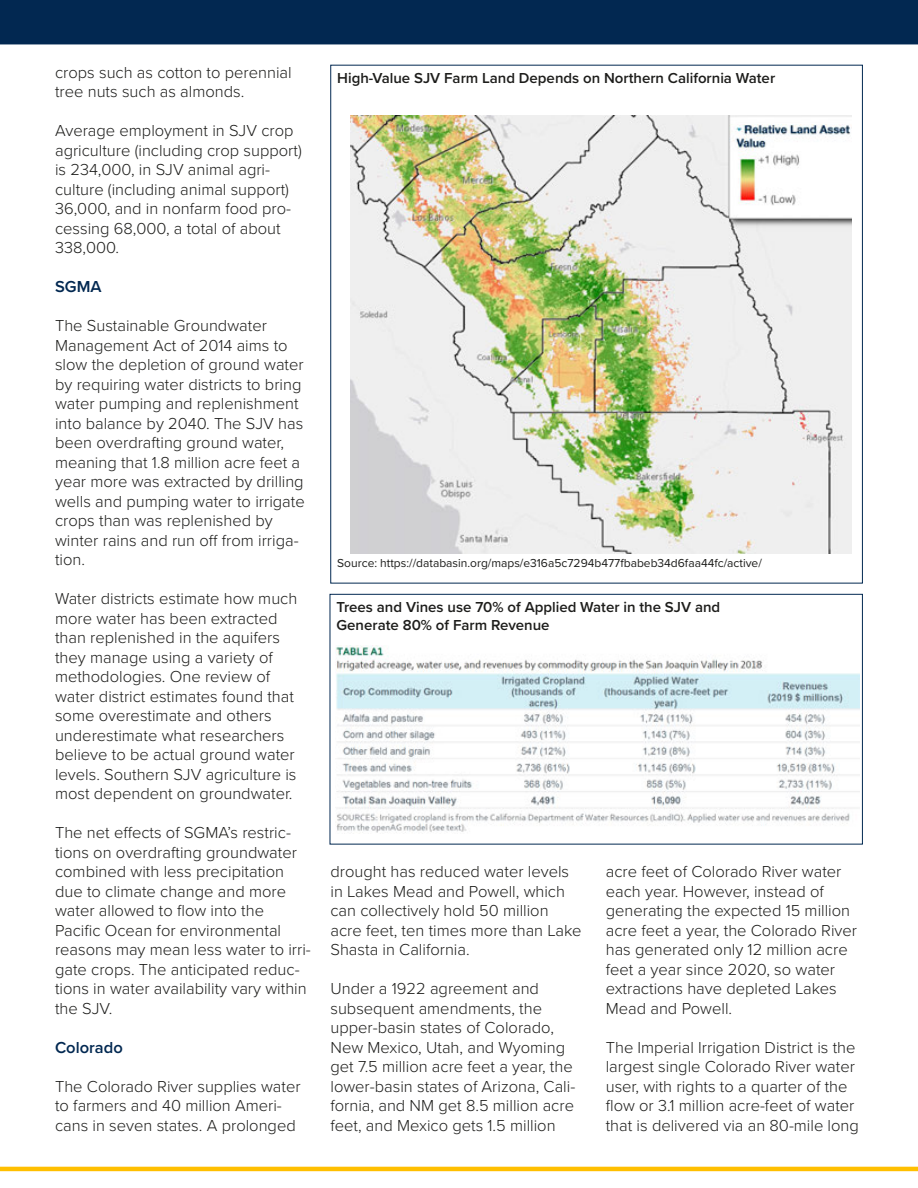
<style>
.page{position:relative;width:918px;height:1188px;background:#fff}
.page>*{position:absolute;margin:0;border:0;box-sizing:border-box;transform-origin:0 0}
.Body_Text{font:300 16.5px/19.5px "Proxima Nova";color:#1d1d1b}
.Body_Text-2{font:600 16.5px "Proxima Nova";color:#022851}
.Article_Body__Palati{font:600 15px/18px "Proxima Nova";color:#1d1d1b}
.Article_Body__Palati-2{font:12px "Proxima Nova";color:#1d1d1b}
</style>
<div class="page">
<hr style="left:0;top:1167px;width:918px;height:4px;background:#ffbf00">
<div style="left:0;top:0;width:918px;height:44px;background:#022851"></div>
<img style="left:351px;top:116px;width:500px;height:438px">
<img style="left:335px;top:646px;width:525px;height:187px">
<div style="left:330px;top:594px;width:533px;height:250px;border:1px solid #022851"></div>
<p class="Body_Text" style="left:55px;top:62px;width:238px">crops such as cotton to perennial tree nuts such as almonds.</p>
<p class="Body_Text" style="left:55px;top:120px;width:248px">Average employment in SJV crop agriculture (including crop support) is 234,000, in SJV animal agri&shy;culture (including animal support)<br>36,000, and in nonfarm food pro&shy;cessing 68,000, a total of about<br>338,000.</p>
<p class="Body_Text-2" style="left:55px;top:275px;width:48px">SGMA</p>
<p class="Body_Text" style="left:55px;top:315px;width:251px">The Sustainable Groundwater<br>Management Act of 2014 aims to slow the depletion of ground water by requiring water districts to bring water pumping and replenishment into balance by 2040. The SJV has been overdrafting ground water, meaning that 1.8 million acre feet a year more was extracted by drilling wells and pumping water to irrigate crops than was replenished by winter rains and run off from irriga&shy;tion.</p>
<p class="Body_Text" style="left:55px;top:588px;width:244px">Water districts estimate how much more water has been extracted than replenished in the aquifers they manage using a variety of methodologies. One review of water district estimates found that some overestimate and others underestimate what researchers believe to be actual ground water levels. Southern SJV agriculture is most dependent on groundwater.</p>
<p class="Body_Text" style="left:55px;top:822px;width:257px">The net effects of SGMA’s restric&shy;tions on overdrafting groundwater combined with less precipitation due to climate change and more water allowed to flow into the<br>Pacific Ocean for environmental reasons may mean less water to irri&shy;gate crops. The anticipated reduc&shy;tions in water availability vary within the SJV.</p>
<p class="Body_Text-2" style="left:55px;top:1035px;width:69px">Colorado</p>
<p class="Body_Text" style="left:55px;top:1076px;width:247px">The Colorado River supplies water to farmers and 40 million Ameri&shy;cans in seven states. A prolonged</p>
<p class="Article_Body__Palati" style="left:337px;top:68px;width:439px">High-Value SJV Farm Land Depends on Northern California Water</p>
<p class="Article_Body__Palati-2" style="left:337px;top:554px;width:426px">Source: https://databasin.org/maps/e316a5c7294b477fbabeb34d6faa44fc/active/</p>
<p class="Article_Body__Palati" style="left:337px;top:597px;width:385px">Trees and Vines use 70% of Applied Water in the SJV and<br>Generate 80% of Farm Revenue</p>
<p class="Body_Text" style="left:330px;top:861px;width:252px">drought has reduced water levels in Lakes Mead and Powell, which can collectively hold 50 million acre feet, ten times more than Lake<br>Shasta in California.</p>
<p class="Body_Text" style="left:330px;top:978px;width:246px">Under a 1922 agreement and subsequent amendments, the upper-basin states of Colorado,<br>New Mexico, Utah, and Wyoming get 7.5 million acre feet a year, the lower-basin states of Arizona, Cali&shy;fornia, and NM get 8.5 million acre feet, and Mexico gets 1.5 million</p>
<p class="Body_Text" style="left:606px;top:861px;width:253px">acre feet of Colorado River water each year. However, instead of generating the expected 15 million acre feet a year, the Colorado River has generated only 12 million acre feet a year since 2020, so water extractions have depleted Lakes<br>Mead and Powell.</p>
<p class="Body_Text" style="left:606px;top:1037px;width:255px">The Imperial Irrigation District is the largest single Colorado River water user, with rights to a quarter of the flow or 3.1 million acre-feet of water that is delivered via an 80-mile long</p>
</div>
